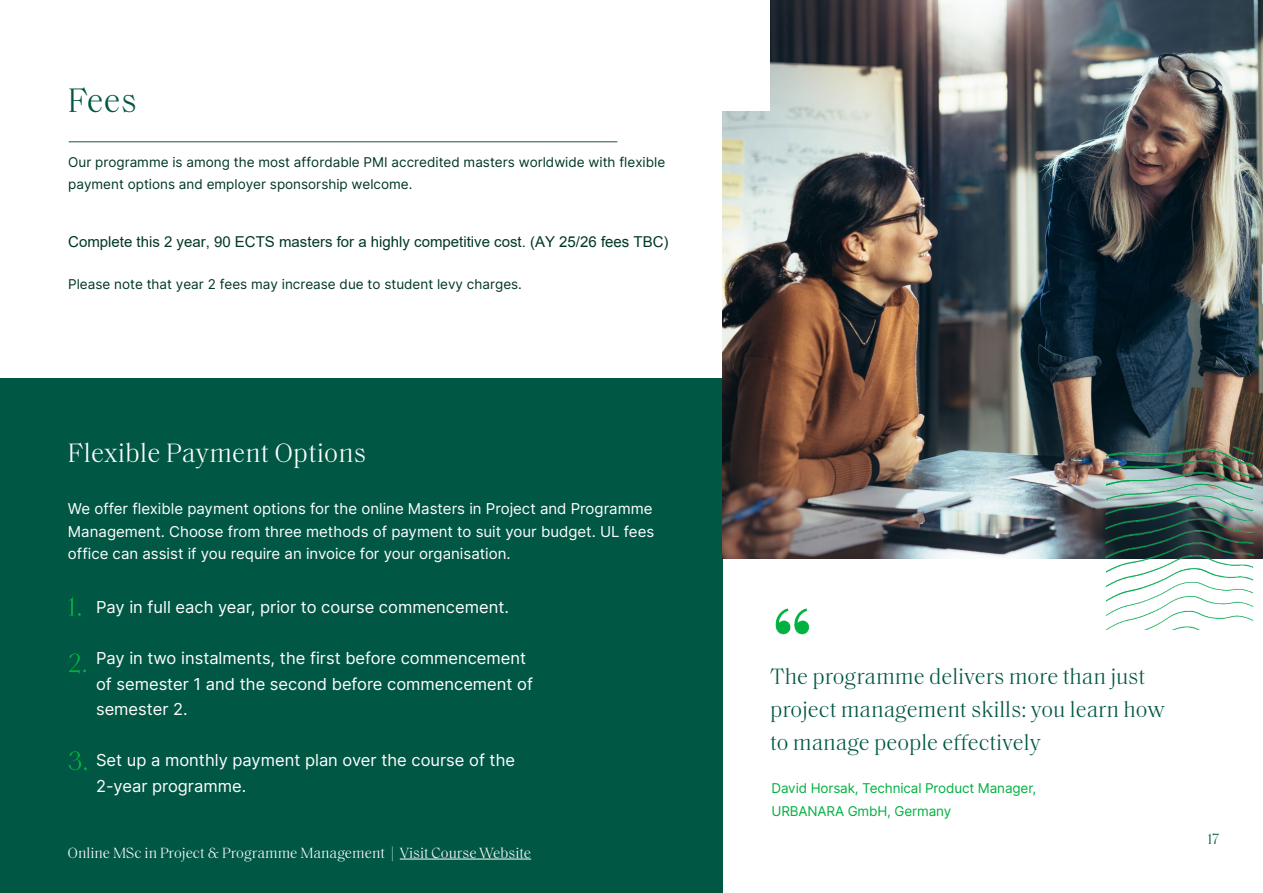
<style>
.page{position:relative;width:1263px;height:893px;background:#fff}
.page>*{position:absolute;margin:0;border:0;box-sizing:border-box;transform-origin:0 0}
.t1{font:300 34.5px "Saol Text";color:#005744}
.t2{font:300 27px "Saol Text";letter-spacing:.01em;color:#fff}
.t3{font:300 22.5px/33px "Saol Text";color:#005744}
.t4{font:16.5px/25.5px "Inter";color:#fff}
.t5{font:15px/22.5px "Inter";color:#fff;text-align:justify}
.t6{font:15px "Arial";color:#003726}
.t7{font:300 15px "Saol Text";color:#fff}
.t8{font:300 15px "Saol Text";color:#005744}
.t9{font:13.5px/22.5px "Inter";color:#003726}
.t10{font:13.5px/22.5px "Inter";letter-spacing:-.01em;color:#00b140}
</style>
<div class="page">
<div style="left:0;top:378px;width:722px;height:515px;background:#005744"></div>
<hr style="left:400px;top:859px;width:131px;height:1px;background:#fff">
<img style="left:722px;top:0;width:541px;height:558px">
<img style="left:775px;top:608px;width:35px;height:27px">
<svg style="left:69px;top:597px;width:12px;height:19px"></svg>
<svg style="left:69px;top:653px;width:17px;height:21px"></svg>
<svg style="left:69px;top:751px;width:18px;height:19px"></svg>
<div style="left:710px;top:0;width:60px;height:111px;background:#fff"></div>
<img style="left:1077px;top:441px;width:186px;height:189px">
<hr style="left:69px;top:141px;width:548px;height:1px;background:#225138">
<p class="t1" style="left:68px;top:75px;width:70px">Fees</p>
<p class="t9" style="left:68px;top:150px;width:598px">Our programme is among the most affordable PMI accredited masters worldwide with flexible payment options and employer sponsorship welcome.</p>
<p class="t6" style="left:68px;top:231px;width:602px">Complete this 2 year, 90 ECTS masters for a highly competitive cost. (AY 25/26 fees TBC)</p>
<p class="t9" style="left:68px;top:273px;width:455px">Please note that year 2 fees may increase due to student levy charges.</p>
<p class="t2" style="left:68px;top:433px;width:300px">Flexible Payment Options</p>
<p class="t5" style="left:68px;top:497px;width:588px">We offer flexible payment options for the online Masters in Project and Programme Management. Choose from three methods of payment to suit your budget. UL fees office can assist if you require an invoice for your organisation.</p>
<p class="t4" style="left:96px;top:594px;width:414px">Pay in full each year, prior to course commencement.</p>
<p class="t4" style="left:96px;top:645px;width:438px">Pay in two instalments, the first before commencement of semester 1 and the second before commencement of semester 2.</p>
<p class="t4" style="left:96px;top:747px;width:421px">Set up a monthly payment plan over the course of the<br>2-year programme.</p>
<p class="t7" style="left:68px;top:842px;width:465px">Online MSc in Project &amp; Programme Management | Visit Course Website</p>
<p class="t3" style="left:770px;top:658px;width:396px">The programme delivers more than just project management skills: you learn how to manage people effectively</p>
<p class="t10" style="left:771px;top:777px;width:266px">David Horsak, Technical Product Manager,<br>URBANARA GmbH, Germany</p>
<p class="t8" style="left:1207px;top:828px;width:13px">17</p>
</div>
